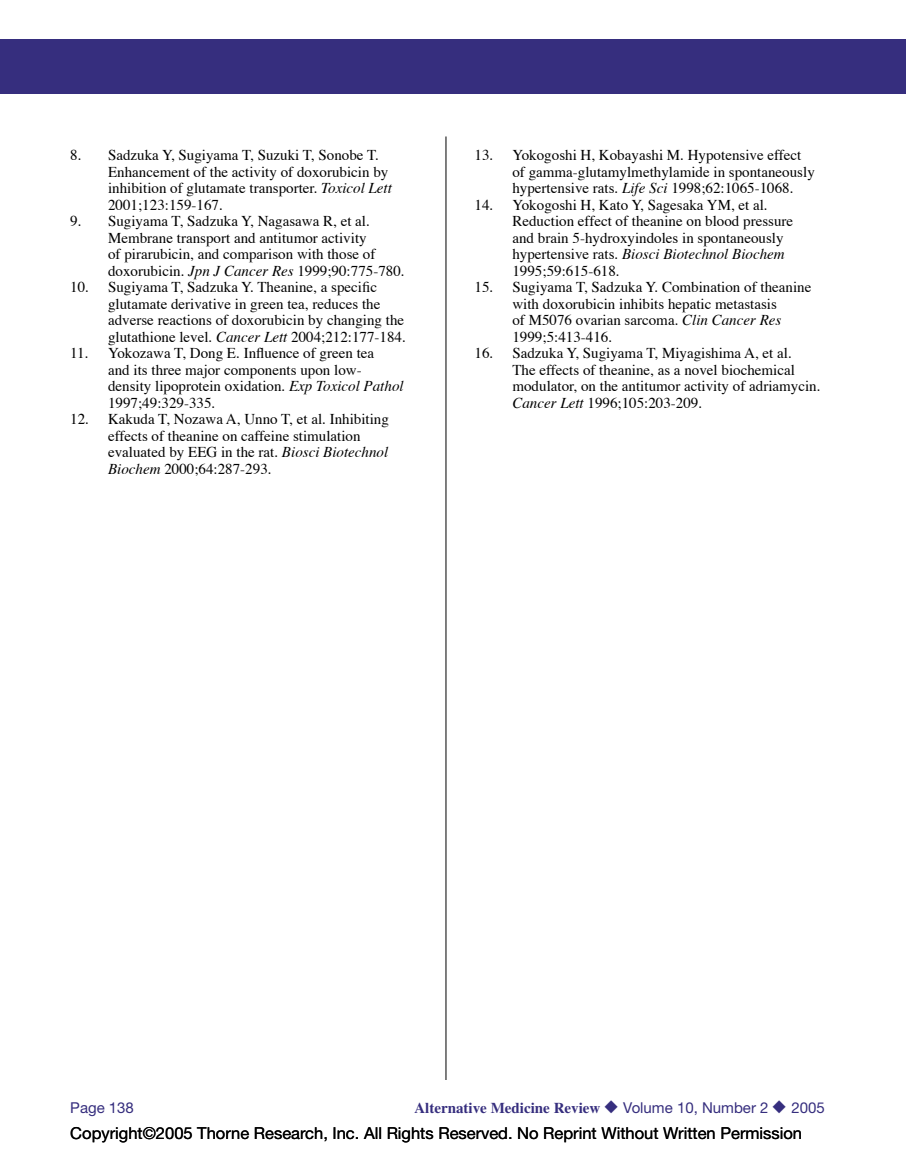
<style>
.page{position:relative;width:906px;height:1161px;background:#fff}
.page>*{position:absolute;margin:0;border:0;box-sizing:border-box;transform-origin:0 0}
.t1{font:16.5px "Helvetica Neue";color:#000}
.t2{font:15px/16.5px "Times";color:#000}
.t3{font:700 15px "Times";color:#362e7e}
.t4{font:15px "Helvetica Neue";color:#362e7e}
.s1{font-style:italic}
.s2{font-family:"Helvetica Neue";font-weight:400}
</style>
<div class="page">
<hr style="left:445px;top:136px;width:1px;height:944px;background:#000">
<div style="left:0;top:39px;width:905px;height:55px;background:#362e7e"></div>
<p class="t2" style="left:108px;top:148px;width:285px;text-indent:-38px">8. Sadzuka Y, Sugiyama T, Suzuki T, Sonobe T.<br>Enhancement of the activity of doxorubicin by inhibition of glutamate transporter. <span class="s1">Toxicol Lett </span>2001;123:159-167.</p>
<p class="t2" style="left:108px;top:214px;width:298px;text-indent:-38px">9. Sugiyama T, Sadzuka Y, Nagasawa R, et al.<br>Membrane transport and antitumor activity<br>of pirarubicin, and comparison with those of doxorubicin. <span class="s1">Jpn J Cancer Res</span> 1999;90:775-780.</p>
<p class="t2" style="left:108px;top:280px;width:299px;text-indent:-38px">10. Sugiyama T, Sadzuka Y. Theanine, a specific glutamate derivative in green tea, reduces the adverse reactions of doxorubicin by changing the glutathione level. <span class="s1">Cancer Lett</span> 2004;212:177-184.</p>
<p class="t2" style="left:108px;top:346px;width:297px;text-indent:-38px">11. Yokozawa T, Dong E. Influence of green tea<br>and its three major components upon low&shy;density lipoprotein oxidation. <span class="s1">Exp Toxicol Pathol </span>1997;49:329-335.</p>
<p class="t2" style="left:108px;top:412px;width:282px;text-indent:-38px">12. Kakuda T, Nozawa A, Unno T, et al. Inhibiting effects of theanine on caffeine stimulation evaluated by EEG in the rat. <span class="s1">Biosci Biotechnol Biochem</span> 2000;64:287-293.</p>
<p class="t2" style="left:512px;top:148px;width:304px;text-indent:-38px">13. Yokogoshi H, Kobayashi M. Hypotensive effect of gamma-glutamylmethylamide in spontaneously hypertensive rats. <span class="s1">Life Sci</span> 1998;62:1065-1068.</p>
<p class="t2" style="left:512px;top:197px;width:282px;text-indent:-38px">14. Yokogoshi H, Kato Y, Sagesaka YM, et al.<br>Reduction effect of theanine on blood pressure and brain 5-hydroxyindoles in spontaneously hypertensive rats. <span class="s1">Biosci Biotechnol Biochem </span>1995;59:615-618.</p>
<p class="t2" style="left:512px;top:280px;width:300px;text-indent:-38px">15. Sugiyama T, Sadzuka Y. Combination of theanine with doxorubicin inhibits hepatic metastasis<br>of M5076 ovarian sarcoma. <span class="s1">Clin Cancer Res </span>1999;5:413-416.</p>
<p class="t2" style="left:512px;top:346px;width:309px;text-indent:-38px">16. Sadzuka Y, Sugiyama T, Miyagishima A, et al.<br>The effects of theanine, as a novel biochemical modulator, on the antitumor activity of adriamycin.<br><span class="s1">Cancer Lett</span> 1996;105:203-209.</p>
<p class="t4" style="left:70px;top:1099px;width:65px">Page 138</p>
<p class="t3" style="left:414px;top:1099px;width:412px">Alternative Medicine Review ◆ <span class="s2">Volume 10, Number 2</span> ◆ <span class="s2">2005</span></p>
<p class="t1" style="left:70px;top:1124px;width:733px">Copyright©2005 Thorne Research, Inc. All Rights Reserved. No Reprint Without Written Permission</p>
</div>
